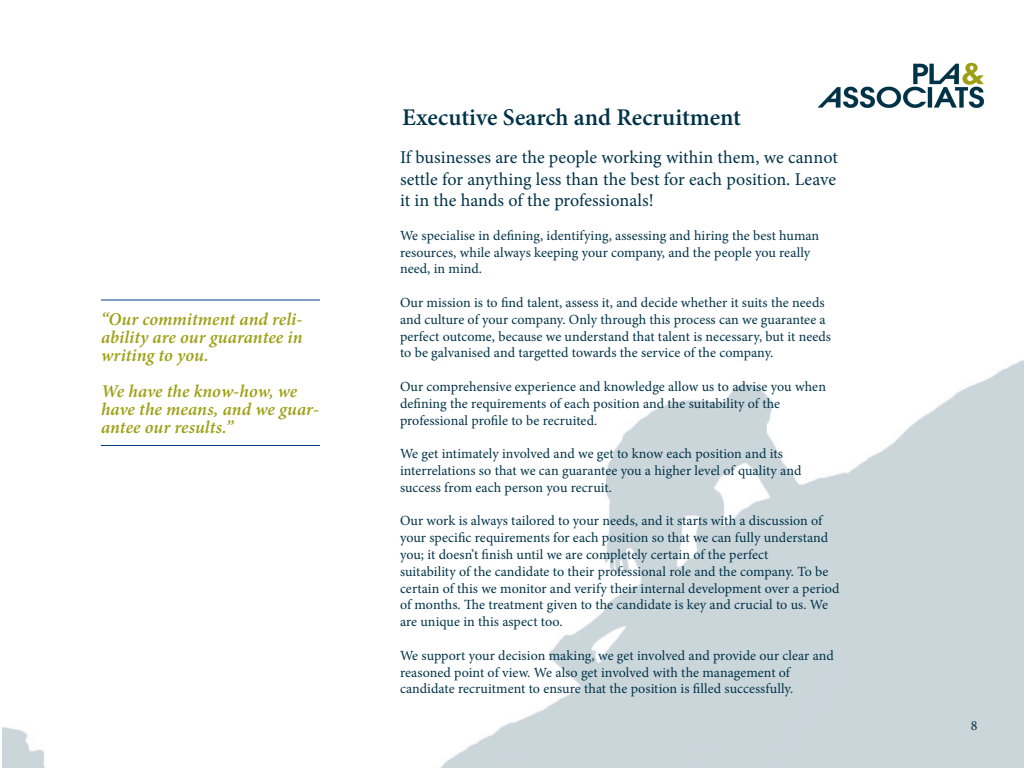
<style>
.page{position:relative;width:1024px;height:768px;background:#fff}
.page>*{position:absolute;margin:0;border:0;box-sizing:border-box;transform-origin:0 0}
.t1{font:600 24px "Minion Pro";color:#003348}
.t2{font:18px/21.6px "Minion Pro";color:#003348;text-align:justify}
.t3{font:italic 600 18px/18px "Minion Pro";color:#9da013;text-align:justify}
.t4{font:14px/16.8px "Minion Pro";letter-spacing:.005em;color:#003348}
.t5{font:14px "Minion Pro";color:#003249}
</style>
<div class="page">
<img style="left:2px;top:360px;width:1022px;height:408px">
<img style="left:817px;top:62px;width:168px;height:46px">
<hr style="left:101px;top:300px;width:219px;height:1px;background:#013e85">
<hr style="left:101px;top:445px;width:219px;height:1px;background:#013e85">
<p class="t3" style="left:101px;top:310px;width:203px">“Our commitment and reli&shy;ability are our guarantee in writing to you.</p>
<p class="t3" style="left:101px;top:382px;width:220px;text-align:left">We have the know-how, we have the means, and we guar&shy;antee our results.”</p>
<p class="t1" style="left:402px;top:101px;width:340px">Executive Search and Recruitment</p>
<p class="t2" style="left:400px;top:147px;width:439px">If businesses are the people working within them, we cannot settle for anything less than the best for each position. Leave it in the hands of the professionals!</p>
<p class="t4" style="left:400px;top:227px;width:421px">We specialise in defining, identifying, assessing and hiring the best human</p>
<p class="t4" style="left:400px;top:244px;width:412px">resources, while always keeping your company, and the people you really need, in mind.</p>
<p class="t4" style="left:400px;top:294px;width:433px">Our mission is to find talent, assess it, and decide whether it suits the needs and culture of your company. Only through this process can we guarantee a perfect outcome, because we understand that talent is necessary, but it needs to be galvanised and targetted towards the service of the company.</p>
<p class="t4" style="left:400px;top:378px;width:428px">Our comprehensive experience and knowledge allow us to advise you when defining the requirements of each position and the suitability of the</p>
<p class="t4" style="left:400px;top:412px;width:199px">professional profile to be recruited.</p>
<p class="t4" style="left:400px;top:445px;width:384px">We get intimately involved and we get to know each position and its</p>
<p class="t4" style="left:400px;top:462px;width:403px">interrelations so that we can guarantee you a higher level of quality and</p>
<p class="t4" style="left:400px;top:479px;width:214px">success from each person you recruit.</p>
<p class="t4" style="left:400px;top:513px;width:430px">Our work is always tailored to your needs, and it starts with a discussion of your specific requirements for each position so that we can fully understand you; it doesn’t finish until we are completely certain of the perfect</p>
<p class="t4" style="left:400px;top:563px;width:441px">suitability of the candidate to their professional role and the company. To be certain of this we monitor and verify their internal development over a period of months. The treatment given to the candidate is key and crucial to us. We are unique in this aspect too.</p>
<p class="t4" style="left:400px;top:647px;width:435px">We support your decision making, we get involved and provide our clear and reasoned point of view. We also get involved with the management of</p>
<p class="t4" style="left:400px;top:681px;width:395px">candidate recruitment to ensure that the position is filled successfully.</p>
<p class="t5" style="left:971px;top:716px;width:8px">8</p>
</div>
